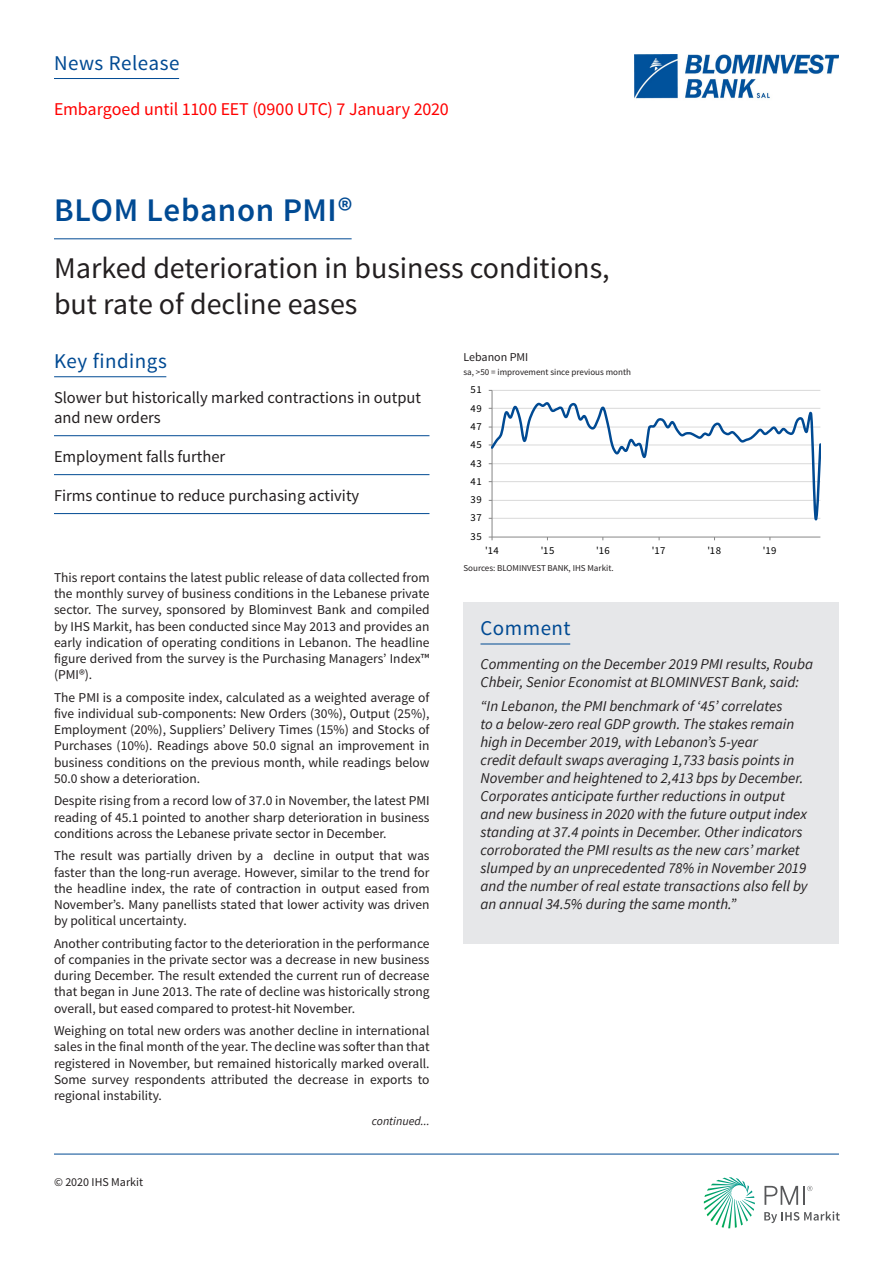
<style>
.page{position:relative;width:893px;height:1263px;background:#fff}
.page>*{position:absolute;margin:0;border:0;box-sizing:border-box;transform-origin:0 0}
.t1{font:600 33px "Source Sans Pro";letter-spacing:.02em;color:#004a93}
.t2{font:30px/36px "Source Sans Pro";color:#231f20}
.Section_header{font:21px "Source Sans Pro";letter-spacing:.025em;color:#004a93}
.t3{font:18px "Source Sans Pro";letter-spacing:-.01em;color:#f00}
.Key_findings{font:16.5px/19.8px "Source Sans Pro";color:#231f20}
.Comment{font:italic 15px/18px "Source Sans Pro";color:#231f20}
.Body_copy_2{font:13.5px/16.2px "Source Sans Pro";color:#231f20;text-align:justify}
.Chart_title{font:12px "Source Sans Pro";color:#231f20}
.Chart_title-2{font:italic 12px "Source Sans Pro";color:#231f20}
.t4{font:10.65px "Source Sans Pro";letter-spacing:.04em;color:#000}
.Axis_title{font:9px "Source Sans Pro";color:#231f20}
</style>
<div class="page">
<svg style="left:704px;top:1177px;width:51px;height:51px"></svg>
<svg style="left:764px;top:1211px;width:76px;height:12px"></svg>
<svg style="left:764px;top:1186px;width:48px;height:19px"></svg>
<hr style="left:54px;top:1154px;width:785px;height:1px;background:#004a93">
<hr style="left:492px;top:390px;width:328px;height:1px;background:#d9d9d9">
<hr style="left:492px;top:390px;width:1px;height:147px;background:#868686">
<hr style="left:492px;top:537px;width:328px;height:1px;background:#868686">
<svg style="left:489px;top:400px;width:332px;height:127px"></svg>
<hr style="left:54px;top:376px;width:112px;height:1px;background:#004a93">
<hr style="left:54px;top:78px;width:125px;height:1px;background:#004a93">
<hr style="left:54px;top:238px;width:298px;height:1px;background:#004a93">
<hr style="left:54px;top:435px;width:375px;height:1px;background:#004a93">
<hr style="left:54px;top:474px;width:375px;height:1px;background:#004a93">
<hr style="left:54px;top:513px;width:375px;height:1px;background:#004a93">
<div style="left:463px;top:602px;width:376px;height:56px;background:#e6e7e9"></div>
<hr style="left:480px;top:644px;width:90px;height:1px;background:#004a93">
<div style="left:463px;top:658px;width:376px;height:286px;background:#e6e7e9"></div>
<img style="left:634px;top:54px;width:205px;height:45px">
<p class="Section_header" style="left:54px;top:50px;width:127px">News Release</p>
<p class="t3" style="left:54px;top:98px;width:396px">Embargoed until 1100 EET (0900 UTC) 7 January 2020</p>
<p class="t1" style="left:54px;top:190px;width:300px">BLOM Lebanon PMI®</p>
<p class="t2" style="left:54px;top:250px;width:557px">Marked deterioration in business conditions, but rate of decline eases</p>
<p class="Section_header" style="left:54px;top:348px;width:114px">Key findings</p>
<p class="Chart_title" style="left:463px;top:350px;width:66px">Lebanon PMI</p>
<p class="Axis_title" style="left:463px;top:366px;width:169px">sa, &gt;50 = improvement since previous month</p>
<p class="Key_findings" style="left:54px;top:388px;width:369px">Slower but historically marked contractions in output and new orders</p>
<p class="Key_findings" style="left:54px;top:446px;width:173px">Employment falls further</p>
<p class="Key_findings" style="left:54px;top:485px;width:307px">Firms continue to reduce purchasing activity</p>
<p class="Body_copy_2" style="left:54px;top:570px;width:377px">This report contains the latest public release of data collected from the monthly survey of business conditions in the Lebanese private sector. The survey, sponsored by Blominvest Bank and compiled by IHS Markit, has been conducted since May 2013 and provides an early indication of operating conditions in Lebanon. The headline figure derived from the survey is the Purchasing Managers’ Index™ (PMI®).</p>
<p class="Body_copy_2" style="left:54px;top:689px;width:377px">The PMI is a composite index, calculated as a weighted average of five individual sub-components: New Orders (30%), Output (25%), Employment (20%), Suppliers’ Delivery Times (15%) and Stocks of Purchases (10%). Readings above 50.0 signal an improvement in business conditions on the previous month, while readings below 50.0 show a deterioration.</p>
<p class="Body_copy_2" style="left:54px;top:793px;width:377px">Despite rising from a record low of 37.0 in November, the latest PMI reading of 45.1 pointed to another sharp deterioration in business conditions across the Lebanese private sector in December.</p>
<p class="Body_copy_2" style="left:54px;top:848px;width:377px">The result was partially driven by a decline in output that was faster than the long-run average. However, similar to the trend for the headline index, the rate of contraction in output eased from November’s. Many panellists stated that lower activity was driven by political uncertainty.</p>
<p class="Body_copy_2" style="left:54px;top:935px;width:377px">Another contributing factor to the deterioration in the performance of companies in the private sector was a decrease in new business during December. The result extended the current run of decrease that began in June 2013. The rate of decline was historically strong overall, but eased compared to protest-hit November.</p>
<p class="Body_copy_2" style="left:54px;top:1023px;width:377px">Weighing on total new orders was another decline in international sales in the final month of the year. The decline was softer than that registered in November, but remained historically marked overall.<br>Some survey respondents attributed the decrease in exports to regional instability.</p>
<p class="Chart_title" style="left:54px;top:1175px;width:91px">© 2020 IHS Markit</p>
<p class="Chart_title-2" style="left:372px;top:1113px;width:59px">continued...</p>
<p class="t4" style="left:471px;top:383px;width:13px">51</p>
<p class="t4" style="left:471px;top:401px;width:13px">49</p>
<p class="t4" style="left:471px;top:420px;width:13px">47</p>
<p class="t4" style="left:471px;top:438px;width:13px">45</p>
<p class="t4" style="left:471px;top:456px;width:13px">43</p>
<p class="t4" style="left:471px;top:475px;width:13px">41</p>
<p class="t4" style="left:471px;top:493px;width:13px">39</p>
<p class="t4" style="left:471px;top:511px;width:13px">37</p>
<p class="t4" style="left:471px;top:530px;width:13px">35</p>
<p class="t4" style="left:485px;top:544px;width:15px">'14</p>
<p class="t4" style="left:541px;top:544px;width:15px">'15</p>
<p class="t4" style="left:596px;top:544px;width:15px">'16</p>
<p class="t4" style="left:652px;top:544px;width:15px">'17</p>
<p class="t4" style="left:707px;top:544px;width:15px">'18</p>
<p class="t4" style="left:763px;top:544px;width:15px">'19</p>
<p class="Axis_title" style="left:463px;top:562px;width:152px">Sources: BLOMINVEST BANK, IHS Markit.</p>
<p class="Section_header" style="left:480px;top:615px;width:92px">Comment</p>
<p class="Comment" style="left:480px;top:655px;width:334px">Commenting on the December 2019 PMI results, Rouba<br>Chbeir, Senior Economist at BLOMINVEST Bank, said:</p>
<p class="Comment" style="left:480px;top:697px;width:329px">“In Lebanon, the PMI benchmark of ‘45’ correlates<br>to a below-zero real GDP growth. The stakes remain high in December 2019, with Lebanon’s 5-year<br>credit default swaps averaging 1,733 basis points in November and heightened to 2,413 bps by December.<br>Corporates anticipate further reductions in output and new business in 2020 with the future output index standing at 37.4 points in December. Other indicators corroborated the PMI results as the new cars’ market slumped by an unprecedented 78% in November 2019 and the number of real estate transactions also fell by an annual 34.5% during the same month.”</p>
</div>
